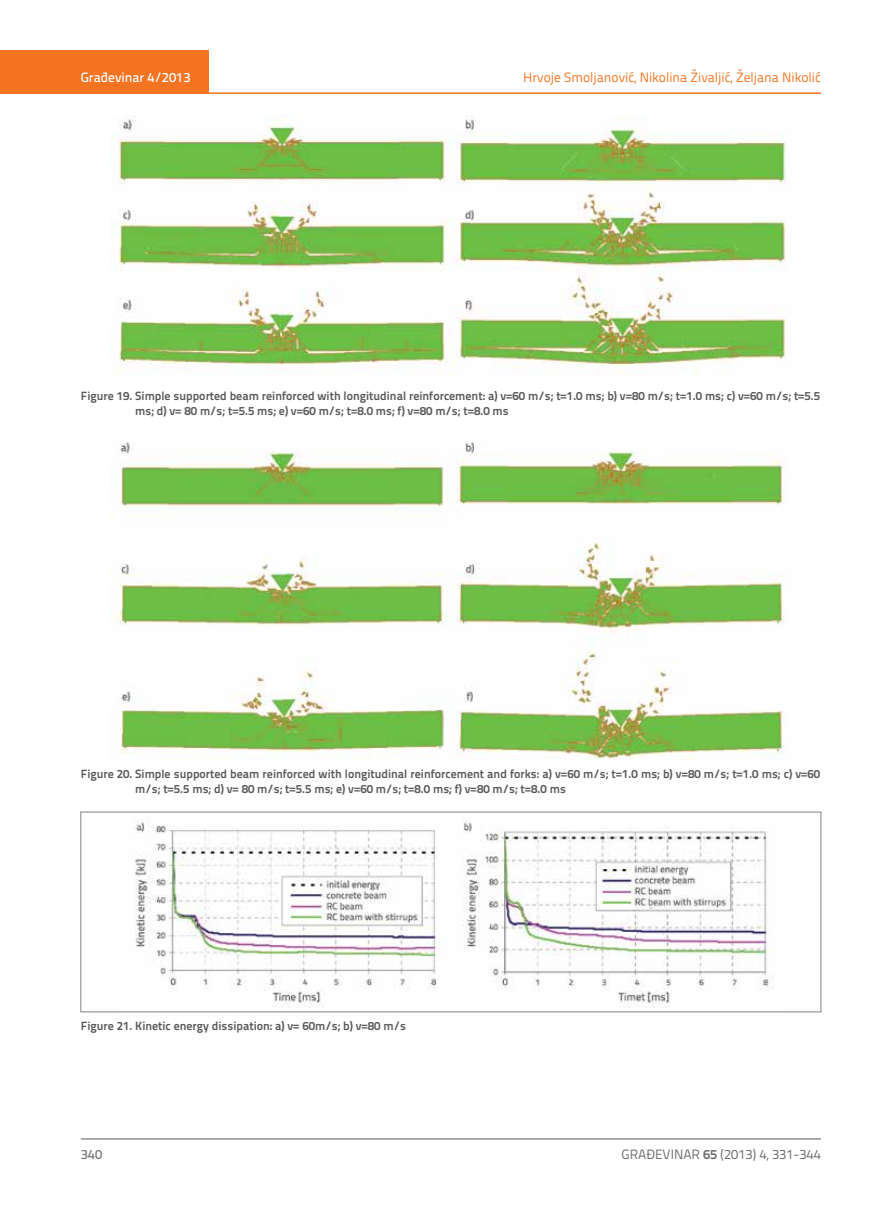
<style>
.page{position:relative;width:872px;height:1212px;background:#fff}
.page>*{position:absolute;margin:0;border:0;box-sizing:border-box;transform-origin:0 0}
.t1{font:13.5px "Titillium Text 22 L";color:#f47421}
.t2{font:13.5px "Titillium Text 22 L";color:#6d6e71}
.t3{font:500 13.5px "Titillium Text 22 L";color:#fff}
.t4{font:500 13.5px "Titillium Text 22 L";color:#797a7d}
.t5{font:700 12px/15px "Titillium Text 22 L";color:#58595b}
.s1{font-weight:700}
</style>
<div class="page">
<div style="left:0;top:50px;width:208px;height:44px;background:#f47421"></div>
<hr style="left:0;top:92px;width:821px;height:2px;background:#f47421">
<hr style="left:81px;top:1139px;width:740px;height:1px;background:#58595b">
<img style="left:113px;top:115px;width:674px;height:260px">
<img style="left:109px;top:442px;width:676px;height:317px">
<img style="left:134px;top:819px;width:640px;height:189px">
<div style="left:81px;top:812px;width:740px;height:200px;border:1px solid #808285"></div>
<p class="t3" style="left:81px;top:67px;width:111px">Građevinar 4/2013</p>
<p class="t1" style="left:523px;top:68px;width:299px">Hrvoje Smoljanović, Nikolina Živaljić, Željana Nikolić</p>
<p class="t5" style="left:135px;top:387px;width:686px;text-indent:-54px">Figure 19. Simple supported beam reinforced with longitudinal reinforcement: a) v=60 m/s; t=1.0 ms; b) v=80 m/s; t=1.0 ms; c) v=60 m/s; t=5.5 ms; d) v= 80 m/s; t=5.5 ms; e) v=60 m/s; t=8.0 ms; f) v=80 m/s; t=8.0 ms</p>
<p class="t5" style="left:135px;top:766px;width:686px;text-indent:-54px">Figure 20. Simple supported beam reinforced with longitudinal reinforcement and forks: a) v=60 m/s; t=1.0 ms; b) v=80 m/s; t=1.0 ms; c) v=60 m/s; t=5.5 ms; d) v= 80 m/s; t=5.5 ms; e) v=60 m/s; t=8.0 ms; f) v=80 m/s; t=8.0 ms</p>
<p class="t5" style="left:81px;top:1018px;width:327px">Figure 21. Kinetic energy dissipation: a) v= 60m/s; b) v=80 m/s</p>
<p class="t4" style="left:81px;top:1144px;width:23px">340</p>
<p class="t2" style="left:621px;top:1144px;width:201px">GRAĐEVINAR <span class="s1">65</span> (2013) 4, 331-344</p>
</div>
